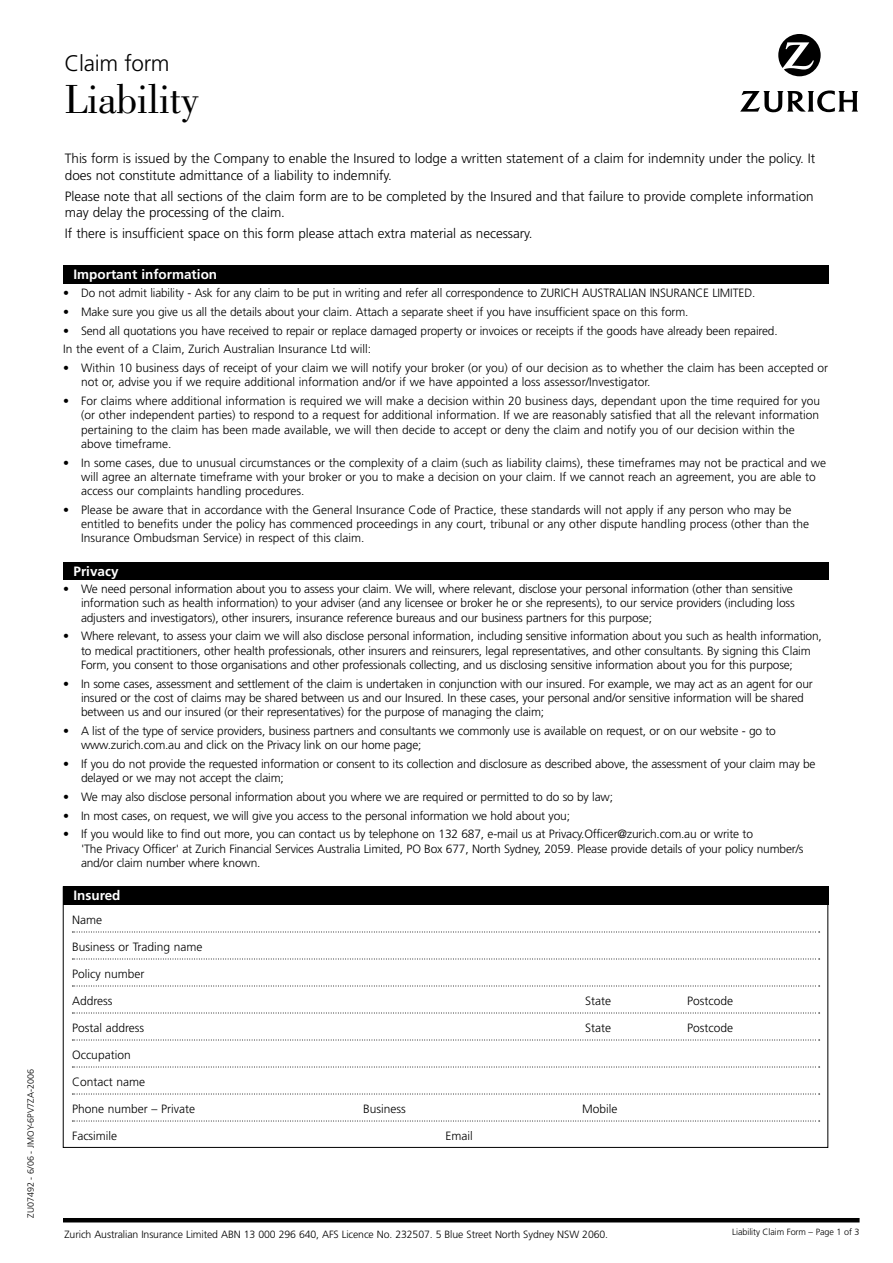
<style>
.page{position:relative;width:893px;height:1263px;background:#fff}
.page>*{position:absolute;margin:0;border:0;box-sizing:border-box;transform-origin:0 0}
.t1{font:42px "Bodoni";letter-spacing:-.015em;color:#000}
.t2{font:300 22.5px "Frutiger";letter-spacing:-.015em;color:#000}
.t3{font:300 13.5px/16.5px "Frutiger";letter-spacing:-.005em;color:#000}
.t4{font:700 13.5px "Frutiger";color:#fff}
.t5{font:300 12px/14.2px "Frutiger";letter-spacing:-.015em;color:#000}
.t6{font:300 10.5px "Frutiger";letter-spacing:-.01em;color:#000}
.t7{font:300 9px "Frutiger";letter-spacing:-.01em;color:#000}
</style>
<div class="page">
<hr style="left:63px;top:1218px;width:797px;height:4px;background:#000">
<svg style="left:778px;top:34px;width:43px;height:42px"></svg>
<svg style="left:740px;top:90px;width:118px;height:22px"></svg>
<div style="left:63px;top:266px;width:765px;height:18px;background:#000"></div>
<div style="left:63px;top:562px;width:765px;height:18px;background:#000"></div>
<div style="left:63px;top:887px;width:765px;height:18px;background:#000"></div>
<svg style="left:72px;top:932px;width:748px;height:1px"></svg>
<svg style="left:72px;top:959px;width:748px;height:1px"></svg>
<svg style="left:72px;top:986px;width:748px;height:1px"></svg>
<svg style="left:72px;top:1013px;width:748px;height:1px"></svg>
<svg style="left:72px;top:1040px;width:748px;height:1px"></svg>
<svg style="left:72px;top:1067px;width:748px;height:1px"></svg>
<svg style="left:72px;top:1094px;width:748px;height:1px"></svg>
<svg style="left:72px;top:1121px;width:748px;height:1px"></svg>
<p class="t7" style="left:26px;top:1218px;width:150px;rotate:-90deg">ZU07492 - 6/06 - JMOY-6PV7ZA-2006</p>
<h2 class="t2" style="left:64px;top:50px;width:107px">Claim form</h2>
<h1 class="t1" style="left:64px;top:76px;width:136px">Liability</h1>
<p class="t3" style="left:65px;top:150px;width:752px">This form is issued by the Company to enable the Insured to lodge a written statement of a claim for indemnity under the policy. It does not constitute admittance of a liability to indemnify.</p>
<p class="t3" style="left:65px;top:188px;width:750px">Please note that all sections of the claim form are to be completed by the Insured and that failure to provide complete information may delay the processing of the claim.</p>
<p class="t3" style="left:65px;top:225px;width:469px">If there is insufficient space on this form please attach extra material as necessary.</p>
<p class="t4" style="left:74px;top:266px;width:145px">Important information</p>
<p class="t5" style="left:63px;top:286px;width:694px">• Do not admit liability - Ask for any claim to be put in writing and refer all correspondence to ZURICH AUSTRALIAN INSURANCE LIMITED.</p>
<p class="t5" style="left:63px;top:305px;width:627px">• Make sure you give us all the details about your claim. Attach a separate sheet if you have insufficient space on this form.</p>
<p class="t5" style="left:63px;top:321px;width:716px;line-height:18.8px">• Send all quotations you have received to repair or replace damaged property or invoices or receipts if the goods have already been repaired.<br>In the event of a Claim, Zurich Australian Insurance Ltd will:</p>
<p class="t5" style="left:81px;top:361px;width:749px;text-indent:-18px">• Within 10 business days of receipt of your claim we will notify your broker (or you) of our decision as to whether the claim has been accepted or not or, advise you if we require additional information and/or if we have appointed a loss assessor/Investigator.</p>
<p class="t5" style="left:81px;top:394px;width:741px;text-indent:-18px">• For claims where additional information is required we will make a decision within 20 business days, dependant upon the time required for you (or other independent parties) to respond to a request for additional information. If we are reasonably satisfied that all the relevant information pertaining to the claim has been made available, we will then decide to accept or deny the claim and notify you of our decision within the above timeframe.</p>
<p class="t5" style="left:81px;top:455px;width:747px;text-indent:-18px">• In some cases, due to unusual circumstances or the complexity of a claim (such as liability claims), these timeframes may not be practical and we will agree an alternate timeframe with your broker or you to make a decision on your claim. If we cannot reach an agreement, you are able to access our complaints handling procedures.</p>
<p class="t5" style="left:81px;top:503px;width:730px;text-indent:-18px">• Please be aware that in accordance with the General Insurance Code of Practice, these standards will not apply if any person who may be entitled to benefits under the policy has commenced proceedings in any court, tribunal or any other dispute handling process (other than the<br>Insurance Ombudsman Service) in respect of this claim.</p>
<p class="t5" style="left:81px;top:582px;width:715px;text-indent:-18px">• We need personal information about you to assess your claim. We will, where relevant, disclose your personal information (other than sensitive information such as health information) to your adviser (and any licensee or broker he or she represents), to our service providers (including loss adjusters and investigators), other insurers, insurance reference bureaus and our business partners for this purpose;</p>
<p class="t5" style="left:81px;top:629px;width:742px;text-indent:-18px">• Where relevant, to assess your claim we will also disclose personal information, including sensitive information about you such as health information, to medical practitioners, other health professionals, other insurers and reinsurers, legal representatives, and other consultants. By signing this Claim<br>Form, you consent to those organisations and other professionals collecting, and us disclosing sensitive information about you for this purpose;</p>
<p class="t5" style="left:81px;top:676px;width:733px;text-indent:-18px">• In some cases, assessment and settlement of the claim is undertaken in conjunction with our insured. For example, we may act as an agent for our insured or the cost of claims may be shared between us and our Insured. In these cases, your personal and/or sensitive information will be shared between us and our insured (or their representatives) for the purpose of managing the claim;</p>
<p class="t5" style="left:81px;top:724px;width:696px;text-indent:-18px">• A list of the type of service providers, business partners and consultants we commonly use is available on request, or on our website - go to www.zurich.com.au and click on the Privacy link on our home page;</p>
<p class="t5" style="left:81px;top:757px;width:736px;text-indent:-18px">• If you do not provide the requested information or consent to its collection and disclosure as described above, the assessment of your claim may be delayed or we may not accept the claim;</p>
<p class="t5" style="left:63px;top:790px;width:552px">• We may also disclose personal information about you where we are required or permitted to do so by law;</p>
<p class="t5" style="left:63px;top:808px;width:508px">• In most cases, on request, we will give you access to the personal information we hold about you;</p>
<p class="t5" style="left:81px;top:827px;width:724px;text-indent:-18px">• If you would like to find out more, you can contact us by telephone on 132 687, e-mail us at Privacy.Officer@zurich.com.au or write to<br>'The Privacy Officer' at Zurich Financial Services Australia Limited, PO Box 677, North Sydney, 2059. Please provide details of your policy number/s and/or claim number where known.</p>
<p class="t4" style="left:74px;top:563px;width:47px">Privacy</p>
<p class="t4" style="left:74px;top:887px;width:49px">Insured</p>
<p class="t5" style="left:72px;top:913px;width:31px">Name</p>
<p class="t5" style="left:72px;top:940px;width:132px">Business or Trading name</p>
<p class="t5" style="left:72px;top:967px;width:74px">Policy number</p>
<p class="t5" style="left:72px;top:994px;width:42px">Address</p>
<p class="t5" style="left:585px;top:994px;width:27px">State</p>
<p class="t5" style="left:687px;top:994px;width:48px">Postcode</p>
<p class="t5" style="left:72px;top:1021px;width:74px">Postal address</p>
<p class="t5" style="left:585px;top:1021px;width:27px">State</p>
<p class="t5" style="left:687px;top:1021px;width:48px">Postcode</p>
<p class="t5" style="left:72px;top:1048px;width:60px">Occupation</p>
<p class="t5" style="left:72px;top:1075px;width:75px">Contact name</p>
<p class="t5" style="left:72px;top:1102px;width:125px">Phone number – Private</p>
<p class="t5" style="left:363px;top:1102px;width:44px">Business</p>
<p class="t5" style="left:582px;top:1102px;width:37px">Mobile</p>
<p class="t5" style="left:72px;top:1129px;width:47px">Facsimile</p>
<p class="t5" style="left:446px;top:1129px;width:29px">Email</p>
<p class="t6" style="left:64px;top:1228px;width:545px">Zurich Australian Insurance Limited ABN 13 000 296 640, AFS Licence No. 232507. 5 Blue Street North Sydney NSW 2060.</p>
<p class="t7" style="left:732px;top:1227px;width:129px">Liability Claim Form – Page of 3</p>
</div>
